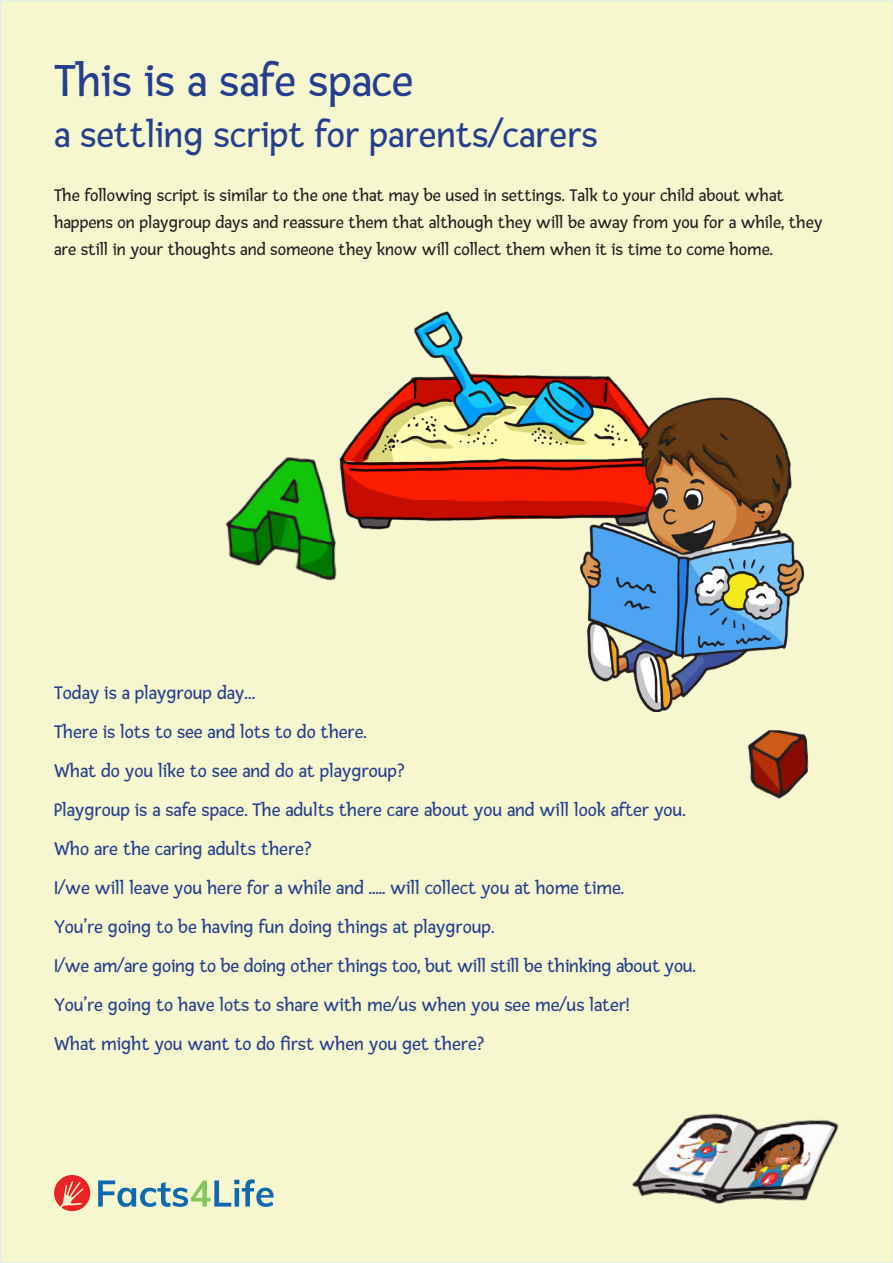
<style>
.page{position:relative;width:893px;height:1263px;background:#f6f6cf}
.page>*{position:absolute;margin:0;border:0;box-sizing:border-box;transform-origin:0 0}
.t1{font:48px "Fresca";color:#253f8e}
.t2{font:39px "Fresca";color:#253f8e}
.t3{font:19.5px "Fresca";color:#253f8e}
.t4{font:18px/27px "Fresca";color:#231f20}
</style>
<div class="page">
<img style="left:714px;top:730px;width:130px;height:85px">
<img style="left:193px;top:454px;width:172px;height:149px">
<img style="left:257px;top:289px;width:470px;height:307px">
<img style="left:609px;top:1092px;width:235px;height:126px">
<svg style="left:54px;top:1175px;width:36px;height:36px"></svg>
<svg style="left:98px;top:1179px;width:176px;height:28px;background:#a9c7bf"></svg>
<img style="left:503px;top:388px;width:390px;height:323px">
<p class="t1" style="left:54px;top:54px;width:361px">This is a safe space</p>
<p class="t2" style="left:54px;top:113px;width:545px">a settling script for parents/carers</p>
<p class="t4" style="left:54px;top:182px;width:770px">The following script is similar to the one that may be used in settings. Talk to your child about what happens on playgroup days and reassure them that although they will be away from you for a while, they are still in your thoughts and someone they know will collect them when it is time to come home.</p>
<p class="t3" style="left:54px;top:682px;width:203px">Today is a playgroup day…</p>
<p class="t3" style="left:54px;top:721px;width:314px">There is lots to see and lots to do there.</p>
<p class="t3" style="left:54px;top:760px;width:352px">What do you like to see and do at playgroup?</p>
<p class="t3" style="left:54px;top:799px;width:633px">Playgroup is a safe space. The adults there care about you and will look after you.</p>
<p class="t3" style="left:54px;top:838px;width:259px">Who are the caring adults there?</p>
<p class="t3" style="left:54px;top:877px;width:571px">I/we will leave you here for a while and ..... will collect you at home time.</p>
<p class="t3" style="left:54px;top:916px;width:442px">You’re going to be having fun doing things at playgroup.</p>
<p class="t3" style="left:54px;top:955px;width:643px">I/we am/are going to be doing other things too, but will still be thinking about you.</p>
<p class="t3" style="left:54px;top:994px;width:577px">You’re going to have lots to share with me/us when you see me/us later!</p>
<p class="t3" style="left:54px;top:1033px;width:431px">What might you want to do first when you get there?</p>
</div>
